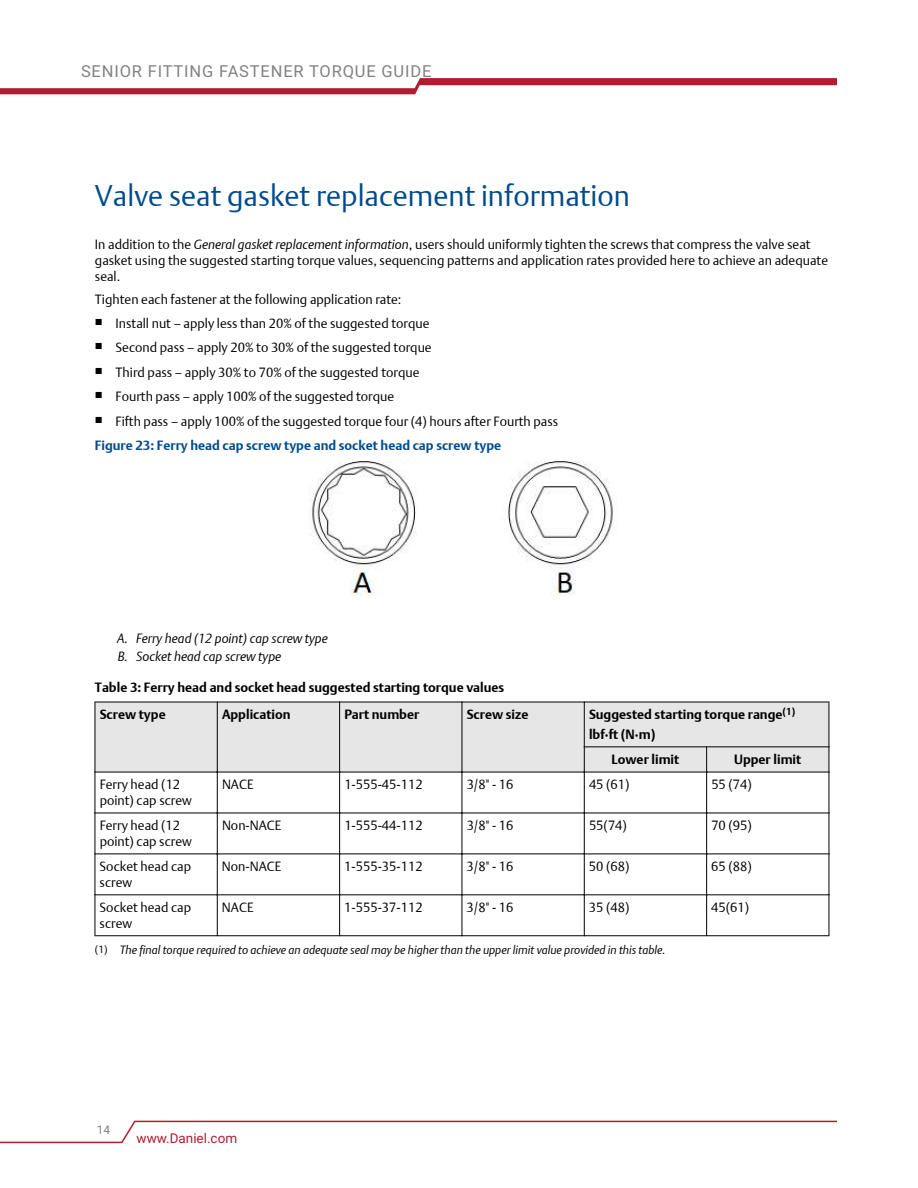
<style>
.page{position:relative;width:918px;height:1188px;background:#fff}
.page>*{position:absolute;margin:0;border:0;box-sizing:border-box;transform-origin:0 0}
.t1{font:29.1px "DTL Argo T Light";color:#004b8d}
.t2{font:16.5px "Roboto";letter-spacing:.05em;color:#808284}
.t3{font:13.5px "Roboto";color:#ad1e30}
.t4{font:13.05px/15.8px "DTL Argo T Light";color:#000}
.t5{font:13.05px/27.8px "DTL Argo T Bold";color:#000}
.t6{font:italic 13.05px/17.9px "DTL Argo T Light";color:#000}
.t7{font:13.05px "DTL Argo T Bold";color:#004b8d}
.t8{font:12px "Roboto";color:#808284}
.t9{font:italic 11.7px "DTL Argo T Light";color:#000}
.s1{font-style:italic}
.s2{font-style:normal;font-size:10.2px}
</style>
<div class="page">
<svg style="left:0;top:1120px;width:837px;height:24px"></svg>
<svg style="left:0;top:78px;width:837px;height:16px"></svg>
<img style="left:311px;top:462px;width:302px;height:134px">
<div style="left:95px;top:702px;width:122px;height:70px;background:#e6e6e6"></div>
<div style="left:218px;top:702px;width:121px;height:70px;background:#e6e6e6"></div>
<div style="left:340px;top:702px;width:122px;height:70px;background:#e6e6e6"></div>
<div style="left:462px;top:702px;width:122px;height:70px;background:#e6e6e6"></div>
<div style="left:585px;top:702px;width:244px;height:44px;background:#e6e6e6"></div>
<div style="left:585px;top:747px;width:121px;height:25px;background:#e6e6e6"></div>
<div style="left:707px;top:747px;width:122px;height:25px;background:#e6e6e6"></div>
<hr style="left:95px;top:702px;width:122px;height:1px;background:#000">
<hr style="left:217px;top:702px;width:1px;height:71px;background:#000">
<hr style="left:95px;top:772px;width:123px;height:1px;background:#000">
<hr style="left:95px;top:702px;width:1px;height:70px;background:#000">
<hr style="left:217px;top:702px;width:123px;height:1px;background:#000">
<hr style="left:339px;top:702px;width:1px;height:71px;background:#000">
<hr style="left:217px;top:772px;width:123px;height:1px;background:#000">
<hr style="left:339px;top:702px;width:123px;height:1px;background:#000">
<hr style="left:462px;top:702px;width:1px;height:71px;background:#000">
<hr style="left:339px;top:772px;width:123px;height:1px;background:#000">
<hr style="left:462px;top:702px;width:122px;height:1px;background:#000">
<hr style="left:584px;top:702px;width:1px;height:70px;background:#000">
<hr style="left:461px;top:772px;width:124px;height:1px;background:#000">
<hr style="left:584px;top:702px;width:245px;height:1px;background:#000">
<hr style="left:829px;top:702px;width:1px;height:45px;background:#000">
<hr style="left:584px;top:746px;width:245px;height:1px;background:#000">
<svg style="left:706px;top:746px;width:1px;height:26px"></svg>
<hr style="left:584px;top:772px;width:123px;height:1px;background:#000">
<svg style="left:829px;top:747px;width:1px;height:25px"></svg>
<hr style="left:706px;top:772px;width:123px;height:1px;background:#000">
<hr style="left:217px;top:772px;width:1px;height:41px;background:#000">
<hr style="left:95px;top:813px;width:123px;height:1px;background:#000">
<hr style="left:95px;top:772px;width:1px;height:41px;background:#000">
<hr style="left:339px;top:772px;width:1px;height:41px;background:#000">
<hr style="left:217px;top:813px;width:123px;height:1px;background:#000">
<hr style="left:462px;top:772px;width:1px;height:41px;background:#000">
<hr style="left:339px;top:813px;width:123px;height:1px;background:#000">
<hr style="left:584px;top:772px;width:1px;height:41px;background:#000">
<hr style="left:461px;top:813px;width:124px;height:1px;background:#000">
<hr style="left:706px;top:772px;width:1px;height:41px;background:#000">
<hr style="left:584px;top:813px;width:123px;height:1px;background:#000">
<hr style="left:829px;top:772px;width:1px;height:41px;background:#000">
<hr style="left:706px;top:813px;width:123px;height:1px;background:#000">
<hr style="left:217px;top:812px;width:1px;height:42px;background:#000">
<hr style="left:95px;top:854px;width:123px;height:1px;background:#000">
<hr style="left:95px;top:813px;width:1px;height:41px;background:#000">
<hr style="left:339px;top:812px;width:1px;height:42px;background:#000">
<hr style="left:217px;top:854px;width:123px;height:1px;background:#000">
<hr style="left:462px;top:812px;width:1px;height:42px;background:#000">
<hr style="left:339px;top:854px;width:123px;height:1px;background:#000">
<hr style="left:584px;top:812px;width:1px;height:42px;background:#000">
<hr style="left:461px;top:854px;width:124px;height:1px;background:#000">
<hr style="left:706px;top:812px;width:1px;height:42px;background:#000">
<hr style="left:584px;top:854px;width:123px;height:1px;background:#000">
<hr style="left:829px;top:813px;width:1px;height:41px;background:#000">
<hr style="left:706px;top:854px;width:123px;height:1px;background:#000">
<hr style="left:217px;top:853px;width:1px;height:42px;background:#000">
<hr style="left:95px;top:894px;width:123px;height:1px;background:#000">
<hr style="left:95px;top:854px;width:1px;height:41px;background:#000">
<hr style="left:339px;top:853px;width:1px;height:42px;background:#000">
<hr style="left:217px;top:894px;width:123px;height:1px;background:#000">
<hr style="left:462px;top:853px;width:1px;height:42px;background:#000">
<hr style="left:339px;top:894px;width:123px;height:1px;background:#000">
<hr style="left:584px;top:853px;width:1px;height:42px;background:#000">
<hr style="left:461px;top:894px;width:124px;height:1px;background:#000">
<hr style="left:706px;top:853px;width:1px;height:42px;background:#000">
<hr style="left:584px;top:894px;width:123px;height:1px;background:#000">
<hr style="left:829px;top:854px;width:1px;height:41px;background:#000">
<hr style="left:706px;top:894px;width:123px;height:1px;background:#000">
<hr style="left:217px;top:894px;width:1px;height:42px;background:#000">
<hr style="left:95px;top:935px;width:122px;height:1px;background:#000">
<hr style="left:95px;top:895px;width:1px;height:41px;background:#000">
<hr style="left:339px;top:894px;width:1px;height:42px;background:#000">
<hr style="left:217px;top:935px;width:123px;height:1px;background:#000">
<hr style="left:462px;top:894px;width:1px;height:42px;background:#000">
<hr style="left:339px;top:935px;width:123px;height:1px;background:#000">
<hr style="left:584px;top:894px;width:1px;height:42px;background:#000">
<hr style="left:462px;top:935px;width:122px;height:1px;background:#000">
<hr style="left:706px;top:894px;width:1px;height:42px;background:#000">
<hr style="left:584px;top:935px;width:123px;height:1px;background:#000">
<hr style="left:829px;top:895px;width:1px;height:41px;background:#000">
<hr style="left:706px;top:935px;width:123px;height:1px;background:#000">
<p class="t2" style="left:81px;top:64px;width:352px">SENIOR FITTING FASTENER TORQUE GUIDE</p>
<h1 class="t1" style="left:95px;top:184px;width:536px">Valve seat gasket replacement information</h1>
<p class="t4" style="left:95px;top:238px;width:735px">In addition to the <span class="s1">General gasket replacement information</span>, users should uniformly tighten the screws that compress the valve seat gasket using the suggested starting torque values, sequencing patterns and application rates provided here to achieve an adequate seal.</p>
<p class="t4" style="left:95px;top:293px;width:308px">Tighten each fastener at the following application rate:</p>
<p class="t4" style="left:95px;top:316px;width:336px"><sup>■</sup> Install nut – apply less than 20% of the suggested torque</p>
<p class="t4" style="left:95px;top:341px;width:338px"><sup>■</sup> Second pass – apply 20% to 30% of the suggested torque</p>
<p class="t4" style="left:95px;top:365px;width:326px"><sup>■</sup> Third pass – apply 30% to 70% of the suggested torque</p>
<p class="t4" style="left:95px;top:390px;width:301px"><sup>■</sup> Fourth pass – apply 100% of the suggested torque</p>
<p class="t4" style="left:95px;top:414px;width:465px"><sup>■</sup> Fifth pass – apply 100% of the suggested torque four (4) hours after Fourth pass</p>
<p class="t7" style="left:95px;top:440px;width:408px">Figure 23: Ferry head cap screw type and socket head cap screw type</p>
<p class="t6" style="left:117px;top:630px;width:212px">A. Ferry head (12 point) cap screw type<br>B. Socket head cap screw type</p>
<p class="t5" style="left:100px;top:674px;width:406px;text-indent:-5px">Table 3: Ferry head and socket head suggested starting torque values<br>Screw type</p>
<p class="t5" style="left:222px;top:702px;width:70px">Application</p>
<p class="t5" style="left:344px;top:702px;width:77px">Part number</p>
<p class="t5" style="left:467px;top:702px;width:63px">Screw size</p>
<p class="t5" style="left:589px;top:706px;width:208px;line-height:19.6px">Suggested starting torque range<sup>(1) </sup>lbf·ft (N·m)</p>
<p class="t5" style="left:612px;top:747px;width:69px">Lower limit</p>
<p class="t5" style="left:734px;top:747px;width:69px">Upper limit</p>
<p class="t4" style="left:100px;top:778px;width:94px">Ferry head (12 point) cap screw</p>
<p class="t4" style="left:222px;top:778px;width:33px">NACE</p>
<p class="t4" style="left:344px;top:778px;width:80px">1-555-45-112</p>
<p class="t4" style="left:467px;top:778px;width:48px">3/8" - 16</p>
<p class="t4" style="left:589px;top:778px;width:42px">45 (61)</p>
<p class="t4" style="left:711px;top:778px;width:42px">55 (74)</p>
<p class="t4" style="left:100px;top:819px;width:94px">Ferry head (12 point) cap screw</p>
<p class="t4" style="left:222px;top:819px;width:61px">Non-NACE</p>
<p class="t4" style="left:344px;top:819px;width:80px">1-555-44-112</p>
<p class="t4" style="left:467px;top:819px;width:48px">3/8" - 16</p>
<p class="t4" style="left:589px;top:819px;width:40px">55(74)</p>
<p class="t4" style="left:711px;top:819px;width:42px">70 (95)</p>
<p class="t4" style="left:100px;top:860px;width:93px">Socket head cap screw</p>
<p class="t4" style="left:222px;top:860px;width:61px">Non-NACE</p>
<p class="t4" style="left:344px;top:860px;width:80px">1-555-35-112</p>
<p class="t4" style="left:467px;top:860px;width:48px">3/8" - 16</p>
<p class="t4" style="left:589px;top:860px;width:42px">50 (68)</p>
<p class="t4" style="left:711px;top:860px;width:42px">65 (88)</p>
<p class="t4" style="left:100px;top:901px;width:93px">Socket head cap screw</p>
<p class="t4" style="left:222px;top:901px;width:33px">NACE</p>
<p class="t4" style="left:344px;top:901px;width:80px">1-555-37-112</p>
<p class="t4" style="left:467px;top:901px;width:48px">3/8" - 16</p>
<p class="t4" style="left:589px;top:901px;width:42px">35 (48)</p>
<p class="t4" style="left:711px;top:901px;width:40px">45(61)</p>
<p class="t9" style="left:95px;top:945px;width:572px"><span class="s2">(1)</span> The final torque required to achieve an adequate seal may be higher than the upper limit value provided in this table.</p>
<p class="t8" style="left:97px;top:1124px;width:15px">14</p>
<p class="t3" style="left:137px;top:1133px;width:102px">www.Daniel.com</p>
</div>
